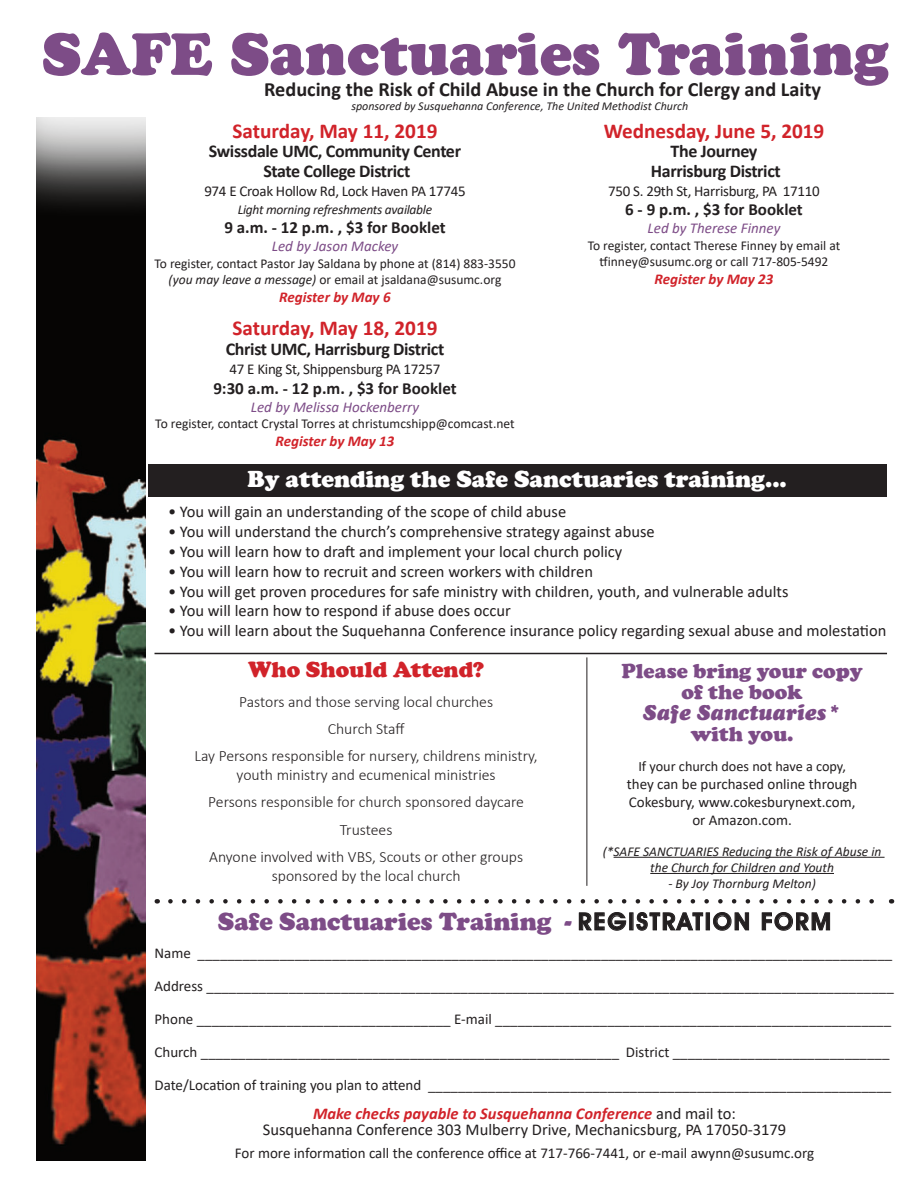
<style>
.page{position:relative;width:918px;height:1188px;background:#fff}
.page>*{position:absolute;margin:0;border:0;box-sizing:border-box;transform-origin:0 0}
.t1{font:57px "Cooper BT Black Headline";color:#7d4c87}
.t2{font:900 25.5px "Cooper";color:#7d4c87}
.t3{font:900 24px "Cooper";color:#fff}
.t4{font:900 22.5px "Cooper";color:#d1232a}
.t5{font:700 21.15px "Calibri";color:#d1232a}
.t6{font:900 21px/21px "Cooper";color:#7d4c87;text-align:center}
.t7{font:700 20.25px "Calibri";color:#231f20}
.t8{font:700 18px/19.4px "Calibri";letter-spacing:-.02em;color:#231f20;text-align:center}
.t9{font:700 16.95px "Calibri";color:#231f20}
.t10{font:16.5px/16.5px "Calibri";color:#231f20;text-align:center}
.t11{font:300 15.75px/18.9px "Calibri";color:#231f20;text-align:center}
.t12{font:15px/18px "Calibri";color:#231f20;text-align:center}
.t13{font:15px "Calibri";letter-spacing:-.02em;color:#231f20}
.t14{font:italic 15px "Calibri";color:#7d4c87}
.t15{font:italic 700 15px "Calibri";color:#d1232a}
.t16{font:14.25px "Calibri";color:#231f20}
.t17{font:13.5px/16.6px "Calibri";color:#231f20;text-align:center}
.t18{font:italic 13.5px/16.2px "Calibri";color:#231f20;text-align:center}
.t19{font:italic 13.5px "Calibri";letter-spacing:-.02em;color:#231f20}
.t20{font:italic 12px "Calibri";color:#231f20}
.s1{font-style:italic}
.s2{font-family:"Avant Garde IT Cby BT";font-weight:600;font-size:24px;color:#231f20}
.s3{font-weight:700;font-style:italic;color:#d1232a}
</style>
<div class="page">
<img style="left:36px;top:220px;width:110px;height:941px">
<div style="left:0;top:0;width:270px;height:220px;background:#fff;opacity:.96"></div>
<div style="left:38px;top:91px;width:129px;height:25px;background:#fff"></div>
<div style="left:149px;top:464px;width:738px;height:32px;background:#231f20"></div>
<hr style="left:155px;top:653px;width:732px;height:1px;background:#231f20">
<hr style="left:614px;top:857px;width:271px;height:1px;background:#231f20">
<hr style="left:650px;top:873px;width:184px;height:1px;background:#231f20">
<hr style="left:587px;top:657px;width:1px;height:229px;background:#231f20">
<svg style="left:170px;top:899px;width:704px;height:5px"></svg>
<svg style="left:579px;top:912px;width:47px;height:19px"></svg>
<div style="left:629px;top:912px;width:4px;height:18px;border:1px solid #231f20"></div>
<svg style="left:636px;top:912px;width:67px;height:19px"></svg>
<div style="left:706px;top:912px;width:4px;height:18px;border:1px solid #231f20"></div>
<svg style="left:713px;top:912px;width:36px;height:19px"></svg>
<svg style="left:762px;top:912px;width:68px;height:19px"></svg>
<p class="t1" style="left:42px;top:20px;width:848px">SAFE Sanctuaries Training</p>
<p class="t5" style="left:233px;top:116px;width:206px">Saturday, May 11, 2019</p>
<p class="t8" style="left:209px;top:141px;width:254px">Swissdale UMC, Community Center<br>State College District</p>
<p class="t13" style="left:204px;top:181px;width:263px">974 E Croak Hollow Rd, Lock Haven PA 17745</p>
<p class="t19" style="left:238px;top:200px;width:196px">Light morning refreshments available</p>
<p class="t9" style="left:224px;top:216px;width:223px">9 a.m. - 12 p.m. , $3 for Booklet</p>
<p class="t14" style="left:272px;top:236px;width:128px">Led by Jason Mackey</p>
<p class="t17" style="left:155px;top:254px;width:363px">To register, contact Pastor Jay Saldana by phone at (814) 883-3550 <span class="s1">(you may leave a message)</span> or email at jsaldana@susumc.org</p>
<p class="t15" style="left:279px;top:287px;width:113px">Register by May 6</p>
<p class="t5" style="left:233px;top:313px;width:206px">Saturday, May 18, 2019</p>
<p class="t8" style="left:226px;top:339px;width:220px">Christ UMC, Harrisburg District</p>
<p class="t13" style="left:230px;top:359px;width:212px">47 E King St, Shippensburg PA 17257</p>
<p class="t9" style="left:213px;top:376px;width:245px">9:30 a.m. - 12 p.m. , $3 for Booklet</p>
<p class="t14" style="left:251px;top:396px;width:170px">Led by Melissa Hockenberry</p>
<p class="t17" style="left:155px;top:415px;width:361px">To register, contact Crystal Torres at christumcshipp@comcast.net</p>
<p class="t15" style="left:276px;top:431px;width:120px">Register by May 13</p>
<p class="t7" style="left:264px;top:75px;width:558px">Reducing the Risk of Child Abuse in the Church for Clergy and Laity</p>
<p class="t20" style="left:351px;top:98px;width:338px">sponsored by Susquehanna Conference, The United Methodist Church</p>
<p class="t5" style="left:604px;top:116px;width:222px">Wednesday, June 5, 2019</p>
<p class="t8" style="left:651px;top:141px;width:131px">The Journey<br>Harrisburg District</p>
<p class="t13" style="left:608px;top:181px;width:213px">750 S. 29th St, Harrisburg, PA 17110</p>
<p class="t9" style="left:625px;top:198px;width:179px">6 - 9 p.m. , $3 for Booklet</p>
<p class="t14" style="left:648px;top:218px;width:134px">Led by Therese Finney</p>
<p class="t17" style="left:588px;top:236px;width:254px">To register, contact Therese Finney by email at tfinney@susumc.org or call 717-805-5492</p>
<p class="t15" style="left:655px;top:269px;width:120px">Register by May 23</p>
<p class="t3" style="left:248px;top:465px;width:541px">By attending the Safe Sanctuaries training...</p>
<p class="t10" style="left:168px;top:503px;width:400px">• You will gain an understanding of the scope of child abuse</p>
<p class="t10" style="left:168px;top:523px;width:488px">• You will understand the church’s comprehensive strategy against abuse</p>
<p class="t10" style="left:168px;top:543px;width:456px">• You will learn how to draft and implement your local church policy</p>
<p class="t10" style="left:168px;top:563px;width:427px">• You will learn how to recruit and screen workers with children</p>
<p class="t10" style="left:168px;top:583px;width:622px">• You will get proven procedures for safe ministry with children, youth, and vulnerable adults</p>
<p class="t10" style="left:168px;top:602px;width:345px">• You will learn how to respond if abuse does occur</p>
<p class="t10" style="left:168px;top:622px;width:720px">• You will learn about the Suquehanna Conference insurance policy regarding sexual abuse and molestation</p>
<p class="t4" style="left:248px;top:656px;width:238px">Who Should Attend?</p>
<p class="t11" style="left:239px;top:692px;width:256px">Pastors and those serving local churches</p>
<p class="t11" style="left:328px;top:719px;width:79px">Church Staff</p>
<p class="t11" style="left:195px;top:746px;width:345px">Lay Persons responsible for nursery, childrens ministry, youth ministry and ecumenical ministries</p>
<p class="t11" style="left:208px;top:792px;width:317px">Persons responsible for church sponsored daycare</p>
<p class="t11" style="left:340px;top:821px;width:54px">Trustees</p>
<p class="t11" style="left:209px;top:848px;width:316px">Anyone involved with VBS, Scouts or other groups sponsored by the local church</p>
<p class="t6" style="left:622px;top:660px;width:243px">Please bring your copy of the book<br><span class="s1">Safe Sanctuaries* </span>with you.</p>
<p class="t16" style="left:638px;top:757px;width:209px">If your church does not have a copy,</p>
<p class="t12" style="left:627px;top:775px;width:232px">they can be purchased online through<br>Cokesbury, www.cokesburynext.com, or Amazon.com.</p>
<p class="t18" style="left:603px;top:843px;width:280px">(*SAFE SANCTUARIES Reducing the Risk of Abuse in the Church for Children and Youth</p>
<p class="t18" style="left:668px;top:875px;width:149px">- By Joy Thornburg Melton)</p>
<p class="t2" style="left:218px;top:907px;width:615px">Safe Sanctuaries Training - <span class="s2">REGISTRATION FORM</span></p>
<p class="t12" style="left:155px;top:944px;width:739px">Name _____________________________________________________________________________________________</p>
<p class="t12" style="left:155px;top:977px;width:741px">Address ____________________________________________________________________________________________</p>
<p class="t12" style="left:155px;top:1010px;width:738px">Phone __________________________________ E-mail _____________________________________________________</p>
<p class="t12" style="left:155px;top:1043px;width:736px">Church ________________________________________________________ District _____________________________</p>
<p class="t12" style="left:155px;top:1076px;width:738px">Date/Location of training you plan to attend ______________________________________________________________</p>
<p class="t10" style="left:263px;top:1105px;width:525px"><span class="s3">Make checks payable to Susquehanna Conference</span> and mail to:<br>Susquehanna Conference 303 Mulberry Drive, Mechanicsburg, PA 17050-3179</p>
<p class="t12" style="left:235px;top:1144px;width:581px">For more information call the conference office at 717-766-7441, or e-mail awynn@susumc.org</p>
</div>
